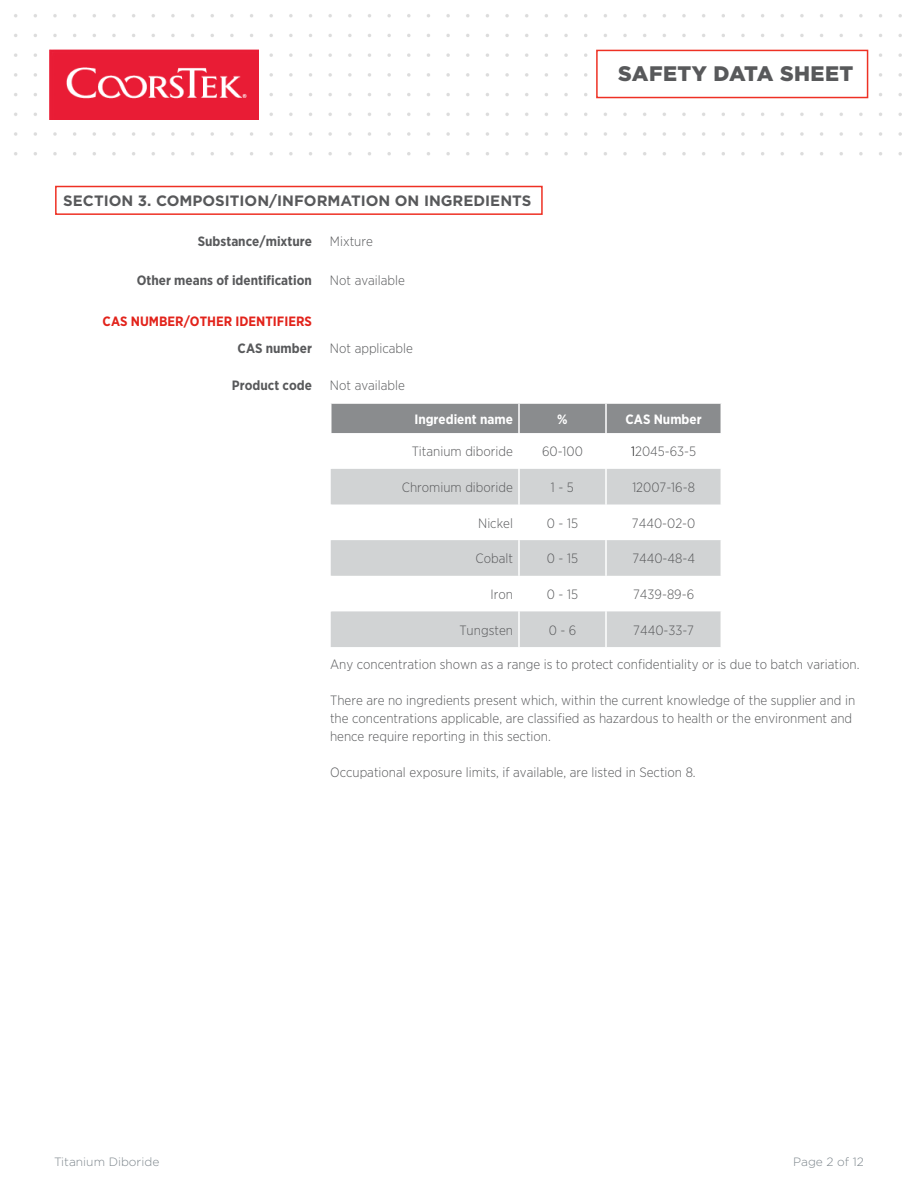
<style>
.page{position:relative;width:918px;height:1188px;background:#fff}
.page>*{position:absolute;margin:0;border:0;box-sizing:border-box;transform-origin:0 0}
.t1{font:900 21px "Gotham";letter-spacing:.02em;color:#58595b}
.t2{font:700 15px "Gotham";color:#58595b}
.t3{font:300 13.5px/18px "Gotham Narrow";color:#58595b}
.t4{font:700 13.5px "Gotham Narrow";color:#58595b}
.t5{font:700 13.5px "Gotham Narrow";color:#e2231b}
.t6{font:700 13.5px "Gotham Narrow";color:#fff}
.t7{font:300 12px "Gotham";color:#7d868c}
.s1{color:#000}
</style>
<div class="page">
<img style="left:14px;top:14px;width:888px;height:142px">
<div style="left:597px;top:50px;width:271px;height:48px;background:#fff"></div>
<div style="left:596px;top:50px;width:272px;height:48px;border:2px solid #ee3124"></div>
<img style="left:50px;top:50px;width:209px;height:69px">
<svg style="left:331px;top:469px;width:390px;height:178px;fill:#d1d3d4"></svg>
<hr style="left:330px;top:505px;width:2px;height:35px;background:#fff">
<hr style="left:330px;top:576px;width:2px;height:35px;background:#fff">
<hr style="left:518px;top:505px;width:2px;height:35px;background:#fff">
<hr style="left:605px;top:505px;width:2px;height:35px;background:#fff">
<hr style="left:518px;top:576px;width:2px;height:35px;background:#fff">
<hr style="left:605px;top:576px;width:2px;height:35px;background:#fff">
<div style="left:331px;top:404px;width:390px;height:29px;background:#8a8c8e"></div>
<hr style="left:518px;top:469px;width:2px;height:36px;background:#fff">
<hr style="left:605px;top:469px;width:2px;height:36px;background:#fff">
<hr style="left:518px;top:540px;width:2px;height:36px;background:#fff">
<hr style="left:605px;top:540px;width:2px;height:36px;background:#fff">
<hr style="left:518px;top:611px;width:2px;height:36px;background:#fff">
<hr style="left:605px;top:611px;width:2px;height:36px;background:#fff">
<div style="left:55px;top:186px;width:488px;height:29px;border:2px solid #ee3124"></div>
<p class="t2" style="left:63px;top:191px;width:469px">SECTION 3. COMPOSITION/INFORMATION ON INGREDIENTS</p>
<p class="t4" style="left:198px;top:233px;width:116px">Substance/mixture</p>
<p class="t4" style="left:137px;top:272px;width:177px">Other means of identification</p>
<p class="t5" style="left:103px;top:312px;width:211px">CAS NUMBER/OTHER IDENTIFIERS</p>
<p class="t4" style="left:238px;top:339px;width:76px">CAS number</p>
<p class="t4" style="left:232px;top:377px;width:82px">Product code</p>
<p class="t3" style="left:330px;top:232px;width:44px">Mixture</p>
<p class="t3" style="left:330px;top:271px;width:76px">Not available</p>
<p class="t3" style="left:330px;top:339px;width:85px">Not applicable</p>
<p class="t3" style="left:330px;top:376px;width:76px">Not available</p>
<h1 class="t1" style="left:618px;top:60px;width:237px">SAFETY DATA SHEET</h1>
<p class="t6" style="left:414px;top:410px;width:100px">Ingredient name</p>
<p class="t6" style="left:557px;top:410px;width:12px">%</p>
<p class="t6" style="left:626px;top:410px;width:78px">CAS Number</p>
<p class="t3" style="left:412px;top:442px;width:103px">Titanium diboride</p>
<p class="t3" style="left:542px;top:442px;width:42px">60-100</p>
<p class="t3" style="left:631px;top:442px;width:67px"><span class="s1">1</span>2045-63-5</p>
<p class="t3" style="left:402px;top:478px;width:113px">Chromium diboride</p>
<p class="t3" style="left:551px;top:478px;width:25px">1 - 5</p>
<p class="t3" style="left:632px;top:478px;width:64px">12007-16-8</p>
<p class="t3" style="left:478px;top:514px;width:36px">Nickel</p>
<p class="t3" style="left:547px;top:514px;width:33px">0 - 15</p>
<p class="t3" style="left:632px;top:514px;width:65px">7440-02-0</p>
<p class="t3" style="left:475px;top:549px;width:39px">Cobalt</p>
<p class="t3" style="left:547px;top:549px;width:33px">0 - 15</p>
<p class="t3" style="left:632px;top:549px;width:64px">7440-48-4</p>
<p class="t3" style="left:491px;top:585px;width:24px">Iron</p>
<p class="t3" style="left:547px;top:585px;width:33px">0 - 15</p>
<p class="t3" style="left:633px;top:585px;width:62px">7439-89-6</p>
<p class="t3" style="left:459px;top:621px;width:55px">Tungsten</p>
<p class="t3" style="left:549px;top:621px;width:29px">0 - 6</p>
<p class="t3" style="left:633px;top:621px;width:62px">7440-33-7</p>
<p class="t3" style="left:330px;top:654px;width:531px">Any concentration shown as a range is to protect confidentiality or is due to batch variation.</p>
<p class="t3" style="left:330px;top:690px;width:527px">There are no ingredients present which, within the current knowledge of the supplier and in the concentrations applicable, are classified as hazardous to health or the environment and hence require reporting in this section.</p>
<p class="t3" style="left:330px;top:762px;width:367px">Occupational exposure limits, if available, are listed in Section 8.</p>
<p class="t7" style="left:54px;top:1154px;width:107px">Titanium Diboride</p>
<p class="t7" style="left:793px;top:1154px;width:72px">Page 2 of 12</p>
</div>
